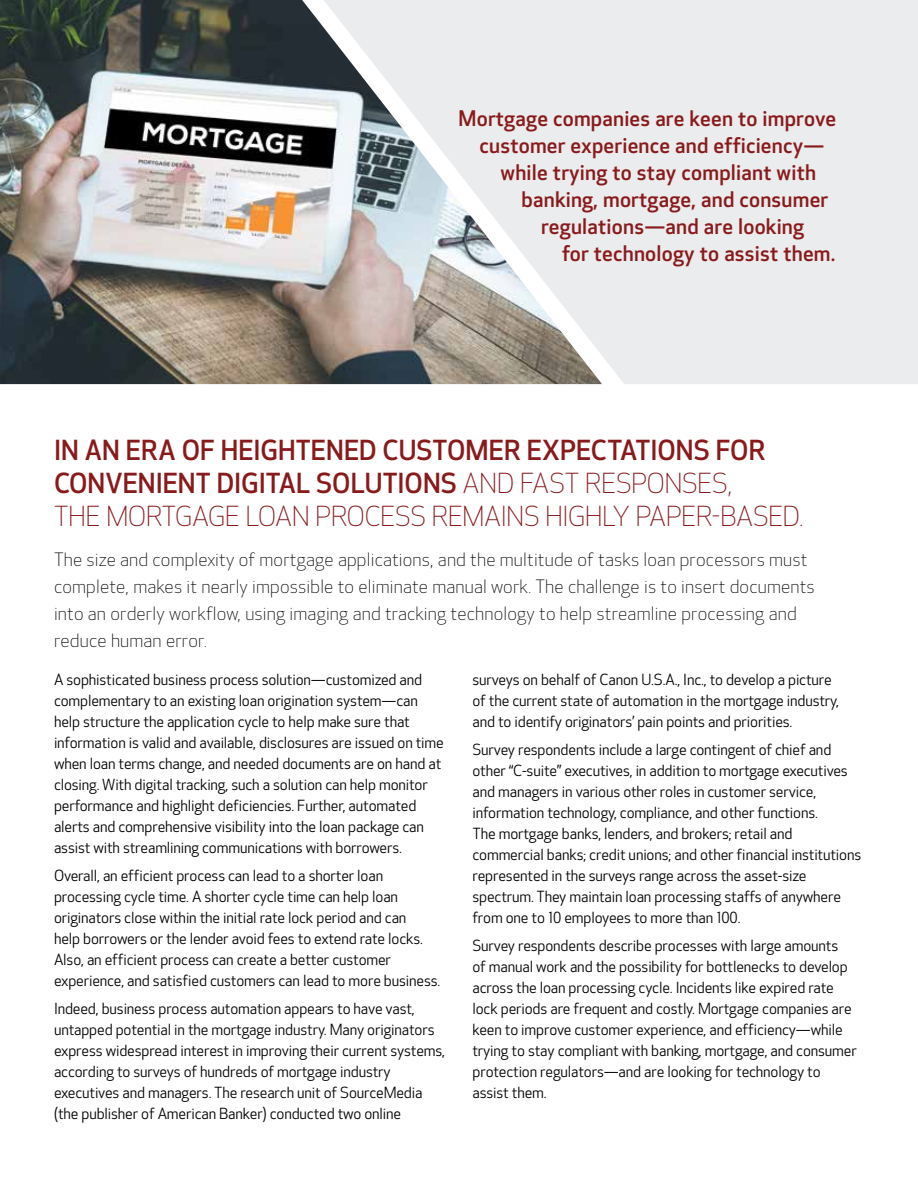
<style>
.page{position:relative;width:918px;height:1188px;background:#fff}
.page>*{position:absolute;margin:0;border:0;box-sizing:border-box;transform-origin:0 0}
.t1{font:500 27px/33px "Optic Sans 301";color:#891a1c}
.t2{font:300 27px "Optic Sans 101";letter-spacing:-.005em;color:#891a1c}
.t3{font:500 21px "Optic Sans 301";letter-spacing:.01em;color:#891a1c}
.t4{font:300 18px/27px "Optic Sans 101";letter-spacing:.01em;color:#000}
.t5{font:15px/21px "Optic Sans 201";letter-spacing:-.01em;color:#000}
.s1{font-family:"Optic Sans 101";font-weight:300}
</style>
<div class="page">
<img style="left:0;top:0;width:323px;height:384px">
<svg style="left:323px;top:0;width:595px;height:384px;fill:#ebeced"></svg>
<h2 class="t3" style="left:459px;top:106px;width:379px">Mortgage companies are keen to improve</h2>
<h2 class="t3" style="left:480px;top:133px;width:346px">customer experience and efficiency—</h2>
<h2 class="t3" style="left:501px;top:160px;width:317px">while trying to stay compliant with</h2>
<h2 class="t3" style="left:522px;top:187px;width:308px">banking, mortgage, and consumer</h2>
<h2 class="t3" style="left:541px;top:214px;width:265px">regulations—and are looking</h2>
<h2 class="t3" style="left:562px;top:241px;width:275px">for technology to assist them.</h2>
<h1 class="t1" style="left:54px;top:434px;width:713px">IN AN ERA OF HEIGHTENED CUSTOMER EXPECTATIONS FOR<br>CONVENIENT DIGITAL SOLUTIONS <span class="s1">AND FAST RESPONSES,</span></h1>
<h1 class="t2" style="left:54px;top:501px;width:752px">THE MORTGAGE LOAN PROCESS REMAINS HIGHLY PAPER-BASED.</h1>
<p class="t4" style="left:54px;top:547px;width:762px">The size and complexity of mortgage applications, and the multitude of tasks loan processors must complete, makes it nearly impossible to eliminate manual work. The challenge is to insert documents into an orderly workflow, using imaging and tracking technology to help streamline processing and reduce human error.</p>
<p class="t5" style="left:54px;top:670px;width:391px">A sophisticated business process solution—customized and complementary to an existing loan origination system—can help structure the application cycle to help make sure that information is valid and available, disclosures are issued on time when loan terms change, and needed documents are on hand at closing. With digital tracking, such a solution can help monitor performance and highlight deficiencies. Further, automated alerts and comprehensive visibility into the loan package can assist with streamlining communications with borrowers.</p>
<p class="t5" style="left:54px;top:866px;width:388px">Overall, an efficient process can lead to a shorter loan processing cycle time. A shorter cycle time can help loan originators close within the initial rate lock period and can<br>help borrowers or the lender avoid fees to extend rate locks.<br>Also, an efficient process can create a better customer experience, and satisfied customers can lead to more business.</p>
<p class="t5" style="left:54px;top:998px;width:393px">Indeed, business process automation appears to have vast, untapped potential in the mortgage industry. Many originators express widespread interest in improving their current systems, according to surveys of hundreds of mortgage industry executives and managers. The research unit of SourceMedia (the publisher of American Banker) conducted two online</p>
<p class="t5" style="left:472px;top:670px;width:368px">surveys on behalf of Canon U.S.A., Inc., to develop a picture of the current state of automation in the mortgage industry, and to identify originators’ pain points and priorities.</p>
<p class="t5" style="left:472px;top:740px;width:390px">Survey respondents include a large contingent of chief and other “C-suite” executives, in addition to mortgage executives and managers in various other roles in customer service, information technology, compliance, and other functions.<br>The mortgage banks, lenders, and brokers; retail and commercial banks; credit unions; and other financial institutions represented in the surveys range across the asset-size spectrum. They maintain loan processing staffs of anywhere from one to 10 employees to more than 100.</p>
<p class="t5" style="left:472px;top:935px;width:386px">Survey respondents describe processes with large amounts<br>of manual work and the possibility for bottlenecks to develop across the loan processing cycle. Incidents like expired rate lock periods are frequent and costly. Mortgage companies are keen to improve customer experience, and efficiency—while trying to stay compliant with banking, mortgage, and consumer protection regulators—and are looking for technology to assist them.</p>
</div>
